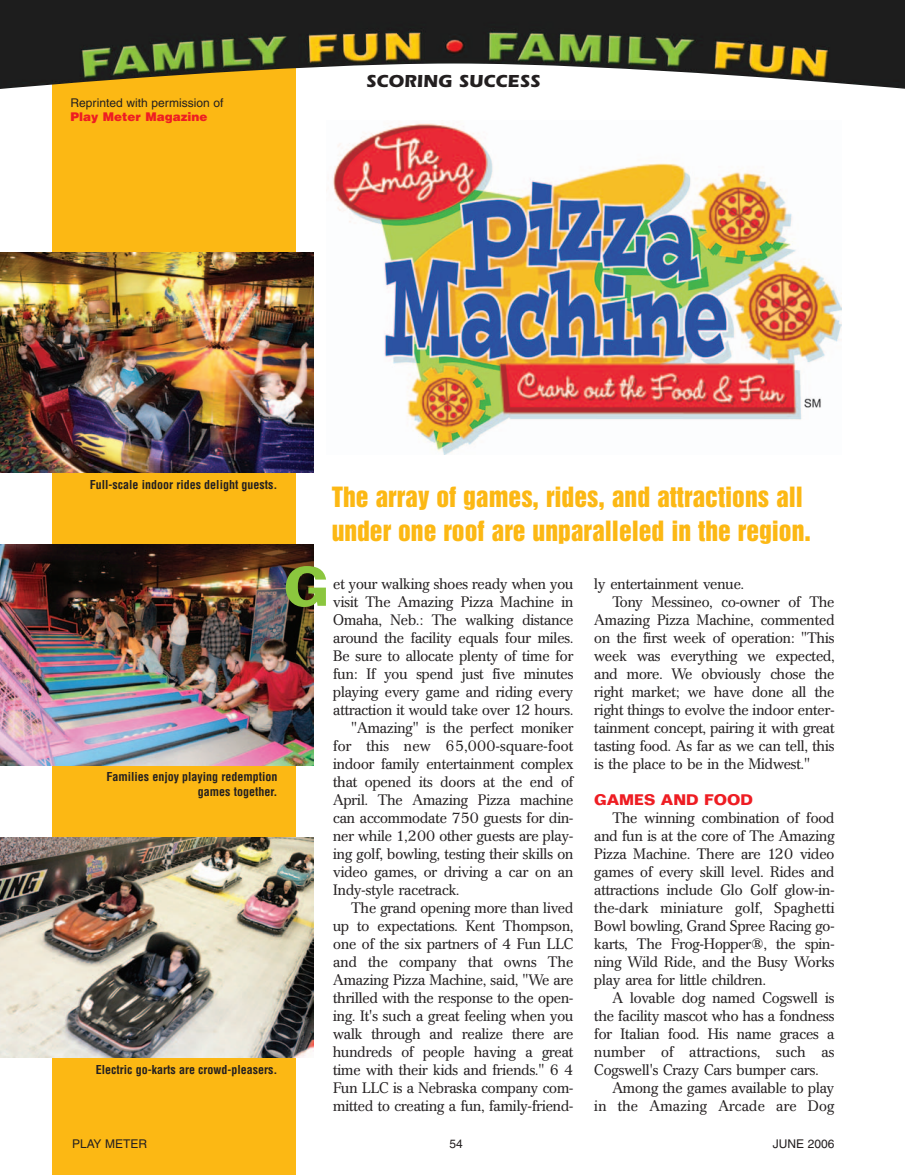
<style>
.page{position:relative;width:905px;height:1175px;background:#fff}
.page>*{position:absolute;margin:0;border:0;box-sizing:border-box;transform-origin:0 0}
.t1{font:700 54px "Folio";color:#8bc63e}
.t2{font:25.5px/34.5px "Helvetica Inserat";color:#fcb814}
.t3{font:700 18px "Itc Eras";color:#231f20}
.t4{font:15px/18px "Cremona";color:#231f20;text-align:justify}
.t5{font:15px "Cremona";letter-spacing:.02em;color:#231f20}
.t6{font:700 15px "Folio";color:#ee1d23}
.t7{font:700 condensed 12px/15px "Helvetica";color:#231f20;text-align:right}
.t8{font:12px "Helvetica";color:#231f20}
.t9{font:900 12px "Helvetica";color:#ee1d23}
</style>
<div class="page">
<div style="left:52px;top:36px;width:244px;height:1138px;background:#fcb814"></div>
<img style="left:0;top:544px;width:314px;height:221px">
<img style="left:0;top:0;width:904px;height:89px">
<img style="left:326px;top:122px;width:515px;height:333px">
<img style="left:0;top:252px;width:314px;height:220px">
<img style="left:0;top:837px;width:314px;height:220px">
<p class="t8" style="left:70px;top:98px;width:154px">Reprinted with permission of</p>
<p class="t9" style="left:70px;top:113px;width:138px">Play Meter Magazine</p>
<p class="t3" style="left:366px;top:75px;width:175px">SCORING SUCCESS</p>
<p class="t7" style="left:90px;top:477px;width:189px">Full-scale indoor rides delight guests.</p>
<h2 class="t2" style="left:332px;top:480px;width:480px">The array of games, rides, and attractions all under one roof are unparalleled in the region.</h2>
<p class="t7" style="left:106px;top:770px;width:173px">Families enjoy playing redemption games together.</p>
<p class="t7" style="left:96px;top:1062px;width:183px">Electric go-karts are crowd-pleasers.</p>
<h1 class="t1" style="left:284px;top:567px;width:46px">G</h1>
<p class="t4" style="left:333px;top:576px;width:241px">et your walking shoes ready when you</p>
<p class="t4" style="left:333px;top:594px;width:241px">visit The Amazing Pizza Machine in</p>
<p class="t4" style="left:333px;top:612px;width:242px">Omaha, Neb.: The walking distance</p>
<p class="t4" style="left:333px;top:630px;width:241px">around the facility equals four miles.</p>
<p class="t4" style="left:333px;top:648px;width:241px">Be sure to allocate plenty of time for</p>
<p class="t4" style="left:333px;top:666px;width:242px">fun: If you spend just five minutes</p>
<p class="t4" style="left:333px;top:684px;width:241px">playing every game and riding every</p>
<p class="t4" style="left:333px;top:702px;width:241px">attraction it would take over 12 hours.</p>
<p class="t4" style="left:351px;top:720px;width:223px">"Amazing" is the perfect moniker</p>
<p class="t5" style="left:333px;top:740px;width:241px">for this new 65,000-square-foot</p>
<p class="t4" style="left:333px;top:756px;width:241px">indoor family entertainment complex</p>
<p class="t4" style="left:333px;top:774px;width:242px">that opened its doors at the end of</p>
<p class="t4" style="left:333px;top:792px;width:242px">April. The Amazing Pizza machine</p>
<p class="t4" style="left:333px;top:810px;width:242px">can accommodate 750 guests for din-</p>
<p class="t4" style="left:333px;top:828px;width:241px">ner while 1,200 other guests are play-</p>
<p class="t4" style="left:333px;top:846px;width:241px">ing golf, bowling, testing their skills on</p>
<p class="t4" style="left:333px;top:864px;width:241px">video games, or driving a car on an</p>
<p class="t4" style="left:333px;top:882px;width:128px">Indy-style racetrack.</p>
<p class="t4" style="left:351px;top:900px;width:223px">The grand opening more than lived</p>
<p class="t4" style="left:333px;top:918px;width:241px">up to expectations. Kent Thompson,</p>
<p class="t4" style="left:333px;top:936px;width:241px">one of the six partners of 4 Fun LLC</p>
<p class="t4" style="left:333px;top:954px;width:242px">and the company that owns The</p>
<p class="t4" style="left:333px;top:972px;width:242px">Amazing Pizza Machine, said, "We are</p>
<p class="t4" style="left:333px;top:990px;width:242px">thrilled with the response to the open-</p>
<p class="t4" style="left:333px;top:1008px;width:241px">ing. It's such a great feeling when you</p>
<p class="t4" style="left:333px;top:1026px;width:241px">walk through and realize there are</p>
<p class="t4" style="left:333px;top:1044px;width:241px">hundreds of people having a great</p>
<p class="t4" style="left:333px;top:1062px;width:241px">time with their kids and friends." 6 4</p>
<p class="t4" style="left:333px;top:1080px;width:241px">Fun LLC is a Nebraska company com-</p>
<p class="t4" style="left:333px;top:1098px;width:241px">mitted to creating a fun, family-friend-</p>
<p class="t4" style="left:594px;top:576px;width:151px">ly entertainment venue.</p>
<p class="t4" style="left:612px;top:594px;width:223px">Tony Messineo, co-owner of The</p>
<p class="t4" style="left:594px;top:612px;width:242px">Amazing Pizza Machine, commented</p>
<p class="t4" style="left:594px;top:630px;width:242px">on the first week of operation: "This</p>
<p class="t4" style="left:594px;top:648px;width:242px">week was everything we expected,</p>
<p class="t4" style="left:594px;top:666px;width:241px">and more. We obviously chose the</p>
<p class="t4" style="left:594px;top:684px;width:241px">right market; we have done all the</p>
<p class="t4" style="left:594px;top:702px;width:242px">right things to evolve the indoor enter-</p>
<p class="t4" style="left:594px;top:720px;width:241px">tainment concept, pairing it with great</p>
<p class="t4" style="left:594px;top:738px;width:241px">tasting food. As far as we can tell, this</p>
<p class="t4" style="left:594px;top:756px;width:217px">is the place to be in the Midwest."</p>
<p class="t6" style="left:594px;top:794px;width:160px">GAMES AND FOOD</p>
<p class="t4" style="left:594px;top:810px;width:242px;text-indent:18px">The winning combination of food and fun is at the core of The Amazing Pizza Machine. There are 120 video games of every skill level. Rides and attractions include Glo Golf glow-in&shy;the-dark miniature golf, Spaghetti Bowl bowling, Grand Spree Racing go&shy;karts, The Frog-Hopper®, the spin&shy;ning Wild Ride, and the Busy Works play area for little children.</p>
<p class="t4" style="left:594px;top:990px;width:241px;text-indent:18px">A lovable dog named Cogswell is the facility mascot who has a fondness for Italian food. His name graces a number of attractions, such as Cogswell's Crazy Cars bumper cars.</p>
<p class="t4" style="left:594px;top:1080px;width:242px;text-align:right">Among the games available to play<br>in the Amazing Arcade are Dog</p>
<p class="t8" style="left:72px;top:1138px;width:77px">PLAY METER</p>
<p class="t8" style="left:449px;top:1138px;width:15px">54</p>
<p class="t8" style="left:772px;top:1138px;width:63px">JUNE 2006</p>
</div>
